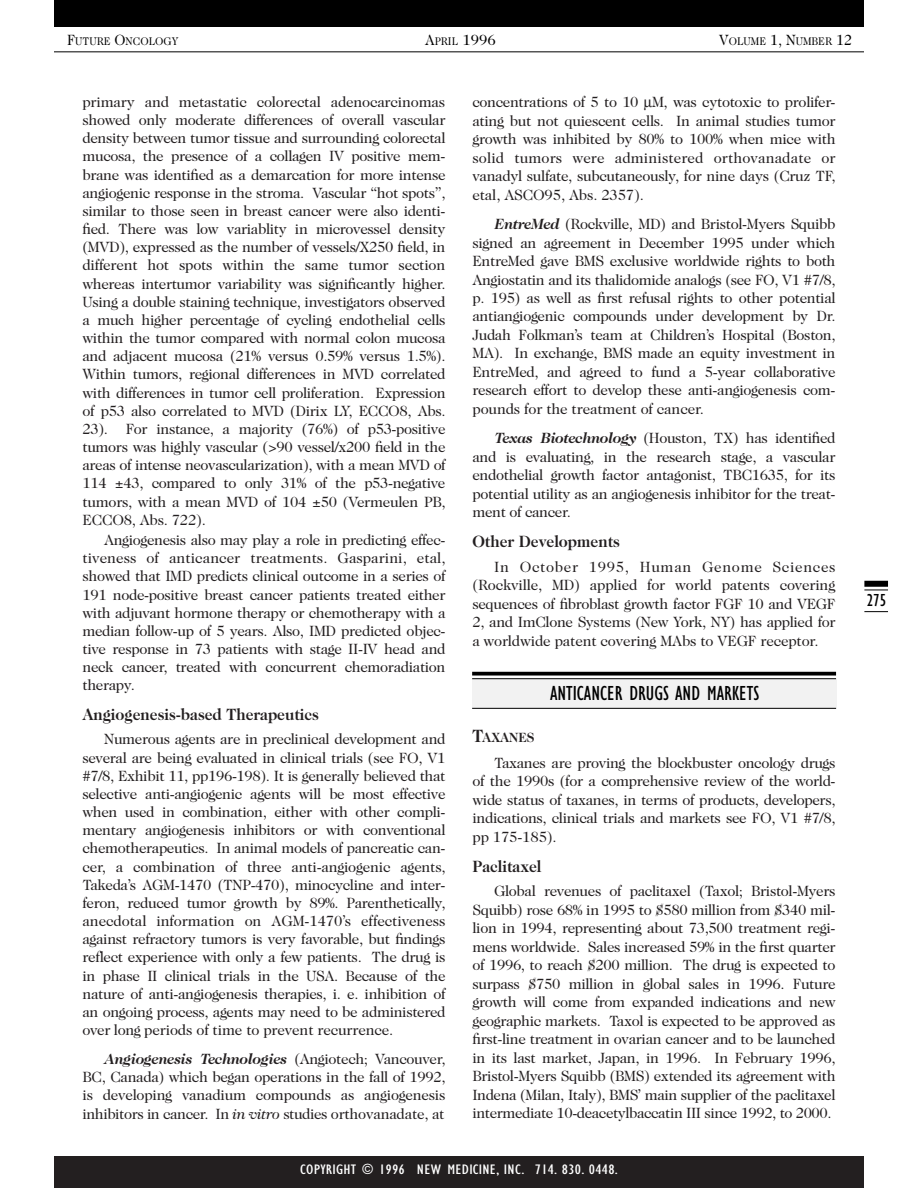
<style>
.page{position:relative;width:918px;height:1188px;background:#fff}
.page>*{position:absolute;margin:0;border:0;box-sizing:border-box;transform-origin:0 0}
.t1{font:condensed 21px "Gill Sans";color:#000}
.t2{font:condensed 18px "Gill Sans";color:#000}
.t3{font:700 16.5px "Caslon Two Twenty Four";color:#231f20;scale:.95 1}
.t4{font:15px/18.1px "Caslon Two Twenty Four";letter-spacing:-.025em;color:#231f20;text-align:justify}
.t5{font:15px "Caslon Two Twenty Four";color:#000;scale:.95 1}
.t6{font:condensed 14.25px "Gill Sans";letter-spacing:.015em;color:#fff;scale:1.2 1}
.t7{font:700 13.5px "Caslon Two Twenty Four";color:#231f20;scale:.95 1}
.t8{font:11.25px "Caslon Two Twenty Four";color:#000;scale:.95 1}
.s1{font-size:15px}
.s2{font-size:11.25px}
.s3{font-weight:700;font-style:italic}
.s4{font-style:italic}
.s5{font-size:18px}
</style>
<div class="page">
<div style="left:54px;top:1156px;width:810px;height:32px;background:#231f20"></div>
<div style="left:864px;top:581px;width:24px;height:6px;background:#000"></div>
<svg style="left:864px;top:590px;width:24px;height:1px"></svg>
<svg style="left:864px;top:611px;width:24px;height:1px"></svg>
<div style="left:54px;top:0;width:810px;height:28px;background:#000"></div>
<div style="left:54px;top:27px;width:810px;height:24px;background:#fff"></div>
<hr style="left:54px;top:51px;width:810px;height:1px;background:#000">
<div style="left:472px;top:679px;width:365px;height:30px;background:#f2f2f2"></div>
<svg style="left:472px;top:672px;width:364px;height:4px"></svg>
<hr style="left:472px;top:678px;width:364px;height:1px;background:#000">
<hr style="left:472px;top:708px;width:364px;height:1px;background:#000">
<p class="t8" style="left:67px;top:36px;width:119px"><span class="s1">F</span>UTURE <span class="s1">O</span>NCOLOGY</p>
<p class="t5" style="left:425px;top:34px;width:76px">A<span class="s2">PRIL</span> 1996</p>
<p class="t8" style="left:719px;top:36px;width:141px"><span class="s1">V</span>OLUME <span class="s1">1, N</span>UMBER <span class="s1">12</span></p>
<p class="t4" style="left:82px;top:94px;width:365px">primary and metastatic colorectal adenocarcinomas showed only moderate differences of overall vascular density between tumor tissue and surrounding colorectal mucosa, the presence of a collagen IV positive mem&shy;brane was identified as a demarcation for more intense angiogenic response in the stroma. Vascular “hot spots”, similar to those seen in breast cancer were also identi&shy;fied. There was low variablity in microvessel density (MVD), expressed as the number of vessels/X250 field, in different hot spots within the same tumor section whereas intertumor variability was significantly higher.<br>Using a double staining technique, investigators observed a much higher percentage of cycling endothelial cells within the tumor compared with normal colon mucosa and adjacent mucosa (21% versus 0.59% versus 1.5%).<br>Within tumors, regional differences in MVD correlated with differences in tumor cell proliferation. Expression of p53 also correlated to MVD (Dirix LY, ECCO8, Abs.<br>23). For instance, a majority (76%) of p53-positive tumors was highly vascular (&gt;90 vessel/x200 field in the areas of intense neovascularization), with a mean MVD of 114 ±43, compared to only 31% of the p53-negative tumors, with a mean MVD of 104 ±50 (Vermeulen PB, ECCO8, Abs. 722).</p>
<p class="t4" style="left:82px;top:532px;width:365px;text-indent:22px">Angiogenesis also may play a role in predicting effec&shy;tiveness of anticancer treatments. Gasparini, etal, showed that IMD predicts clinical outcome in a series of 191 node-positive breast cancer patients treated either with adjuvant hormone therapy or chemotherapy with a median follow-up of 5 years. Also, IMD predicted objec&shy;tive response in 73 patients with stage II-IV head and neck cancer, treated with concurrent chemoradiation therapy.</p>
<p class="t3" style="left:82px;top:708px;width:250px">Angiogenesis-based Therapeutics</p>
<p class="t4" style="left:82px;top:731px;width:365px;text-indent:22px">Numerous agents are in preclinical development and several are being evaluated in clinical trials (see FO, V1 #7/8, Exhibit 11, pp196-198). It is generally believed that selective anti-angiogenic agents will be most effective when used in combination, either with other compli&shy;mentary angiogenesis inhibitors or with conventional chemotherapeutics. In animal models of pancreatic can&shy;cer, a combination of three anti-angiogenic agents, Takeda’s AGM-1470 (TNP-470), minocycline and inter&shy;feron, reduced tumor growth by 89%. Parenthetically, anecdotal information on AGM-1470’s effectiveness against refractory tumors is very favorable, but findings reflect experience with only a few patients. The drug is in phase II clinical trials in the USA. Because of the nature of anti-angiogenesis therapies, i. e. inhibition of an ongoing process, agents may need to be administered over long periods of time to prevent recurrence.</p>
<p class="t4" style="left:83px;top:1051px;width:365px;text-indent:22px"><span class="s3">Angiogenesis Technologies</span> (Angiotech; Vancouver, BC, Canada) which began operations in the fall of 1992, is developing vanadium compounds as angiogenesis inhibitors in cancer. In <span class="s4">in vitro</span> studies orthovanadate, at</p>
<p class="t4" style="left:473px;top:94px;width:365px;line-height:18.6px">concentrations of 5 to 10 M, was cytotoxic to prolifer&shy;ating but not quiescent cells. In animal studies tumor growth was inhibited by 80% to 100% when mice with solid tumors were administered orthovanadate or vanadyl sulfate, subcutaneously, for nine days (Cruz TF, etal, ASCO95, Abs. 2357).</p>
<p class="t4" style="left:473px;top:216px;width:365px;text-indent:22px"><span class="s3">EntreMed</span> (Rockville, MD) and Bristol-Myers Squibb signed an agreement in December 1995 under which EntreMed gave BMS exclusive worldwide rights to both Angiostatin and its thalidomide analogs (see FO, V1 #7/8, p. 195) as well as first refusal rights to other potential antiangiogenic compounds under development by Dr.<br>Judah Folkman’s team at Children’s Hospital (Boston, MA). In exchange, BMS made an equity investment in EntreMed, and agreed to fund a 5-year collaborative research effort to develop these anti-angiogenesis com&shy;pounds for the treatment of cancer.</p>
<p class="t4" style="left:473px;top:430px;width:365px;text-indent:22px"><span class="s3">Texas Biotechnology</span> (Houston, TX) has identified and is evaluating, in the research stage, a vascular endothelial growth factor antagonist, TBC1635, for its potential utility as an angiogenesis inhibitor for the treat&shy;ment of cancer.</p>
<p class="t3" style="left:472px;top:535px;width:157px">Other Developments</p>
<p class="t4" style="left:472px;top:558px;width:365px;text-indent:22px">In October 1995, Human Genome Sciences (Rockville, MD) applied for world patents covering sequences of fibroblast growth factor FGF 10 and VEGF 2, and ImClone Systems (New York, NY) has applied for a worldwide patent covering MAbs to VEGF receptor.</p>
<h1 class="t1" style="left:550px;top:686px;width:211px">ANTICANCER DRUGS AND MARKETS</h1>
<p class="t7" style="left:472px;top:732px;width:67px"><span class="s5">T</span>AXANES</p>
<p class="t4" style="left:472px;top:754px;width:365px;text-indent:22px">Taxanes are proving the blockbuster oncology drugs of the 1990s (for a comprehensive review of the world&shy;wide status of taxanes, in terms of products, developers, indications, clinical trials and markets see FO, V1 #7/8, pp 175-185).</p>
<p class="t3" style="left:472px;top:860px;width:74px">Paclitaxel</p>
<p class="t4" style="left:472px;top:883px;width:365px;text-indent:22px">Global revenues of paclitaxel (Taxol; Bristol-Myers Squibb) rose 68% in 1995 to $580 million from $340 mil&shy;lion in 1994, representing about 73,500 treatment regi&shy;mens worldwide. Sales increased 59% in the first quarter of 1996, to reach $200 million. The drug is expected to surpass $750 million in global sales in 1996. Future growth will come from expanded indications and new geographic markets. Taxol is expected to be approved as first-line treatment in ovarian cancer and to be launched in its last market, Japan, in 1996. In February 1996, Bristol-Myers Squibb (BMS) extended its agreement with Indena (Milan, Italy), BMS’ main supplier of the paclitaxel intermediate 10-deacetylbaccatin III since 1992, to 2000.</p>
<p class="t6" style="left:300px;top:1165px;width:266px">COPYRIGHT © 1996 NEW MEDICINE, INC. 714. 830. 0448.</p>
<p class="t2" style="left:867px;top:594px;width:21px">275</p>
</div>
